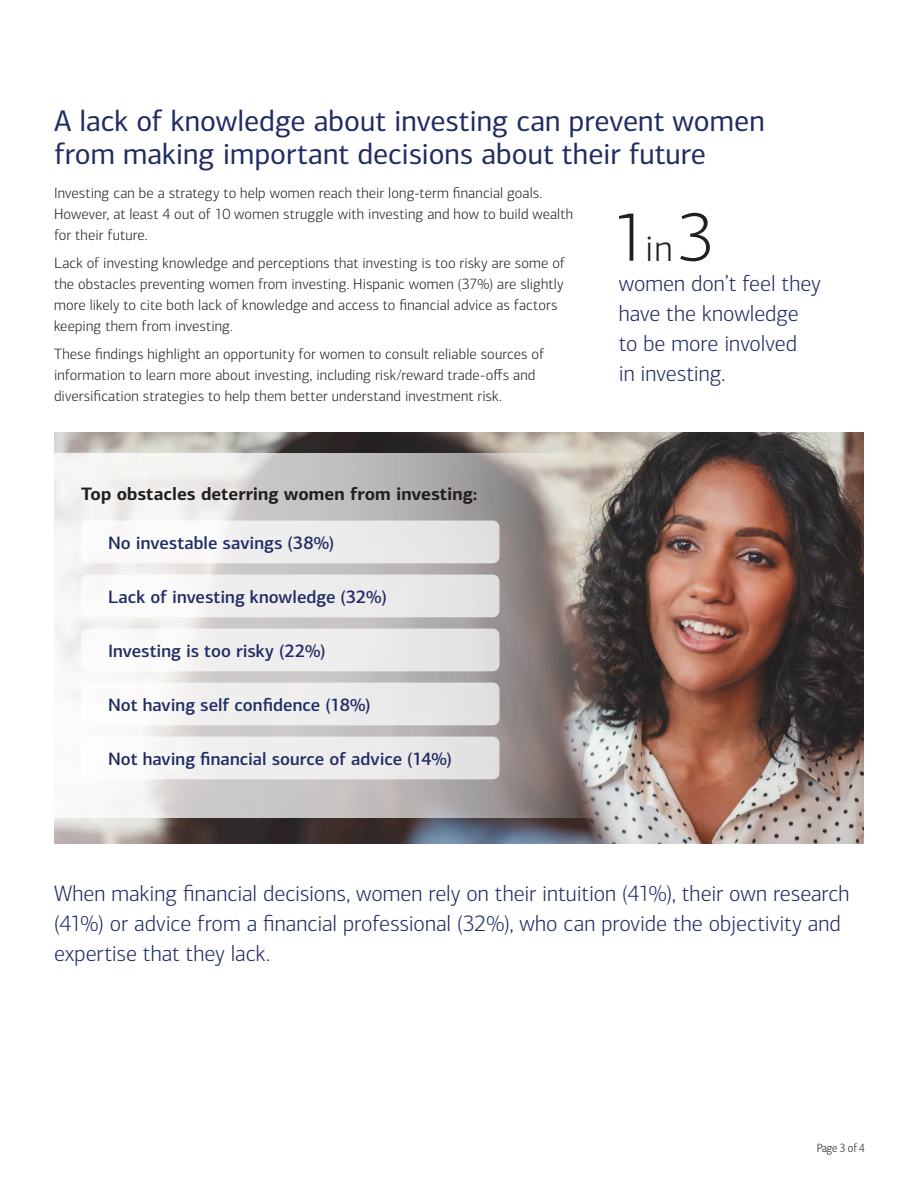
<style>
.page{position:relative;width:918px;height:1188px;background:#fff}
.page>*{position:absolute;margin:0;border:0;box-sizing:border-box;transform-origin:0 0}
.Call_Out_Text{font:300 69px "Connections";color:#231f20}
.Body_Header{font:30px/33px "Connections";color:#212b64}
.Call_Out_Text-2{font:300 22.5px/30px "Connections";color:#212b64}
.Call_Out_Text-3{font:500 18px "Connections";color:#212b64}
.Body_Subhead{font:700 18px "Connections";color:#231f20}
.Body_Copy{font:300 15px/21px "Connections";letter-spacing:.01em;color:#231f20}
.t1{font:300 12px "Connections Cond";color:#231f20}
.s1{font-size:37.5px}
</style>
<div class="page">
<img style="left:54px;top:432px;width:810px;height:412px">
<svg style="left:54px;top:454px;width:553px;height:364px"></svg>
<div style="left:81px;top:521px;width:419px;height:42px;background:linear-gradient(to right,#fefefd,#e1dfdf);border-radius:7px"></div>
<div style="left:81px;top:575px;width:419px;height:42px;background:linear-gradient(to right,#fdfdfc,#e2e0e1);border-radius:7px"></div>
<div style="left:81px;top:629px;width:419px;height:42px;background:linear-gradient(to right,#fdfcfc,#e1e0e1);border-radius:7px"></div>
<div style="left:81px;top:683px;width:419px;height:42px;background:linear-gradient(to right,#fcfcfb,#e2e0e1);border-radius:7px"></div>
<div style="left:81px;top:737px;width:419px;height:42px;background:linear-gradient(to right,#fcfcfc,#e2e0e0);border-radius:7px"></div>
<h2 class="Body_Header" style="left:54px;top:104px;width:712px">A lack of knowledge about investing can prevent women from making important decisions about their future</h2>
<p class="Body_Copy" style="left:54px;top:183px;width:521px">Investing can be a strategy to help women reach their long-term financial goals.<br>However, at least 4 out of 10 women struggle with investing and how to build wealth for their future.</p>
<p class="Body_Copy" style="left:54px;top:252px;width:512px">Lack of investing knowledge and perceptions that investing is too risky are some of the obstacles preventing women from investing. Hispanic women (37%) are slightly more likely to cite both lack of knowledge and access to financial advice as factors keeping them from investing.</p>
<p class="Body_Copy" style="left:54px;top:343px;width:492px">These findings highlight an opportunity for women to consult reliable sources of information to learn more about investing, including risk/reward trade-offs and diversification strategies to help them better understand investment risk.</p>
<p class="Call_Out_Text" style="left:612px;top:198px;width:104px">1<span class="s1">in</span> 3</p>
<p class="Call_Out_Text-2" style="left:619px;top:268px;width:204px">women don’t feel they have the knowledge to be more involved<br>in investing.</p>
<h3 class="Body_Subhead" style="left:81px;top:482px;width:398px">Top obstacles deterring women from investing:</h3>
<p class="Call_Out_Text-3" style="left:108px;top:532px;width:228px">No investable savings (38%)</p>
<p class="Call_Out_Text-3" style="left:108px;top:586px;width:280px">Lack of investing knowledge (32%)</p>
<p class="Call_Out_Text-3" style="left:108px;top:640px;width:219px">Investing is too risky (22%)</p>
<p class="Call_Out_Text-3" style="left:108px;top:694px;width:264px">Not having self confidence (18%)</p>
<p class="Call_Out_Text-3" style="left:108px;top:748px;width:346px">Not having financial source of advice (14%)</p>
<p class="Call_Out_Text-2" style="left:54px;top:879px;width:797px">When making financial decisions, women rely on their intuition (41%), their own research (41%) or advice from a financial professional (32%), who can provide the objectivity and expertise that they lack.</p>
<p class="t1" style="left:817px;top:1141px;width:50px">Page 3 of 4</p>
</div>
